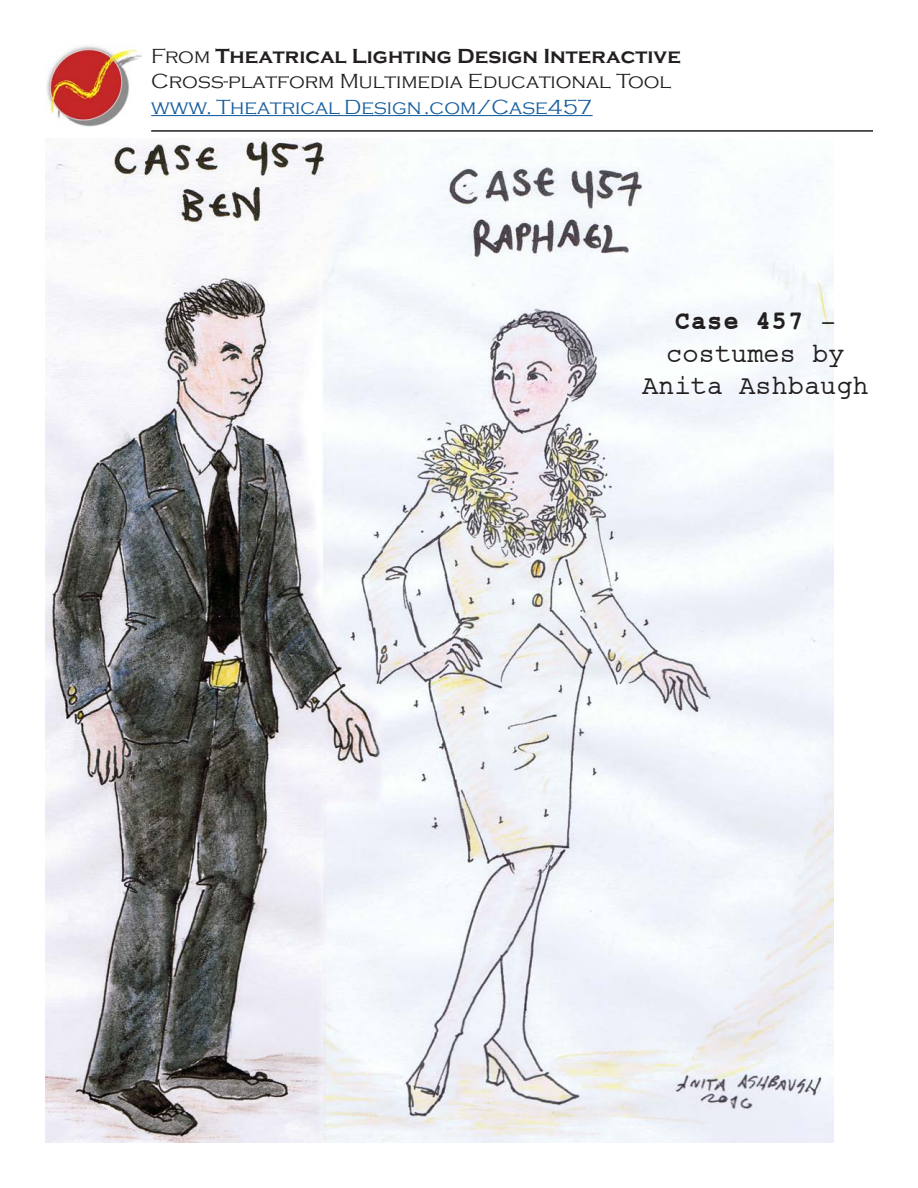
<style>
.page{position:relative;width:918px;height:1188px;background:#fff}
.page>*{position:absolute;margin:0;border:0;box-sizing:border-box;transform-origin:0 0}
.t1{font:27px/32.4px "Courier Final Draft";color:#231f20;text-align:center}
.t2{font:700 21px "Copperplate Gothic";color:#231f20}
.t3{font:300 21px "Copperplate Gothic";color:#231f20}
.t4{font:300 21px "Copperplate Gothic";color:#175d9e}
.s1{font-weight:300}
.s2{font-weight:700}
</style>
<div class="page">
<img style="left:45px;top:46px;width:97px;height:81px">
<hr style="left:151px;top:115px;width:442px;height:1px;background:#175d9e">
<hr style="left:151px;top:130px;width:722px;height:2px;background:#231f20">
<img style="left:45px;top:138px;width:789px;height:1005px">
<p class="t2" style="left:151px;top:45px;width:531px"><span class="s1">From</span> Theatrical Lighting Design Interactive</p>
<p class="t3" style="left:151px;top:70px;width:522px">Cross-platform Multimedia Educational Tool</p>
<p class="t4" style="left:151px;top:95px;width:443px">www. Theatrical Design.com/Case457</p>
<p class="t1" style="left:642px;top:307px;width:228px"><span class="s2">Case 457</span> - costumes by<br>Anita Ashbaugh</p>
</div>
